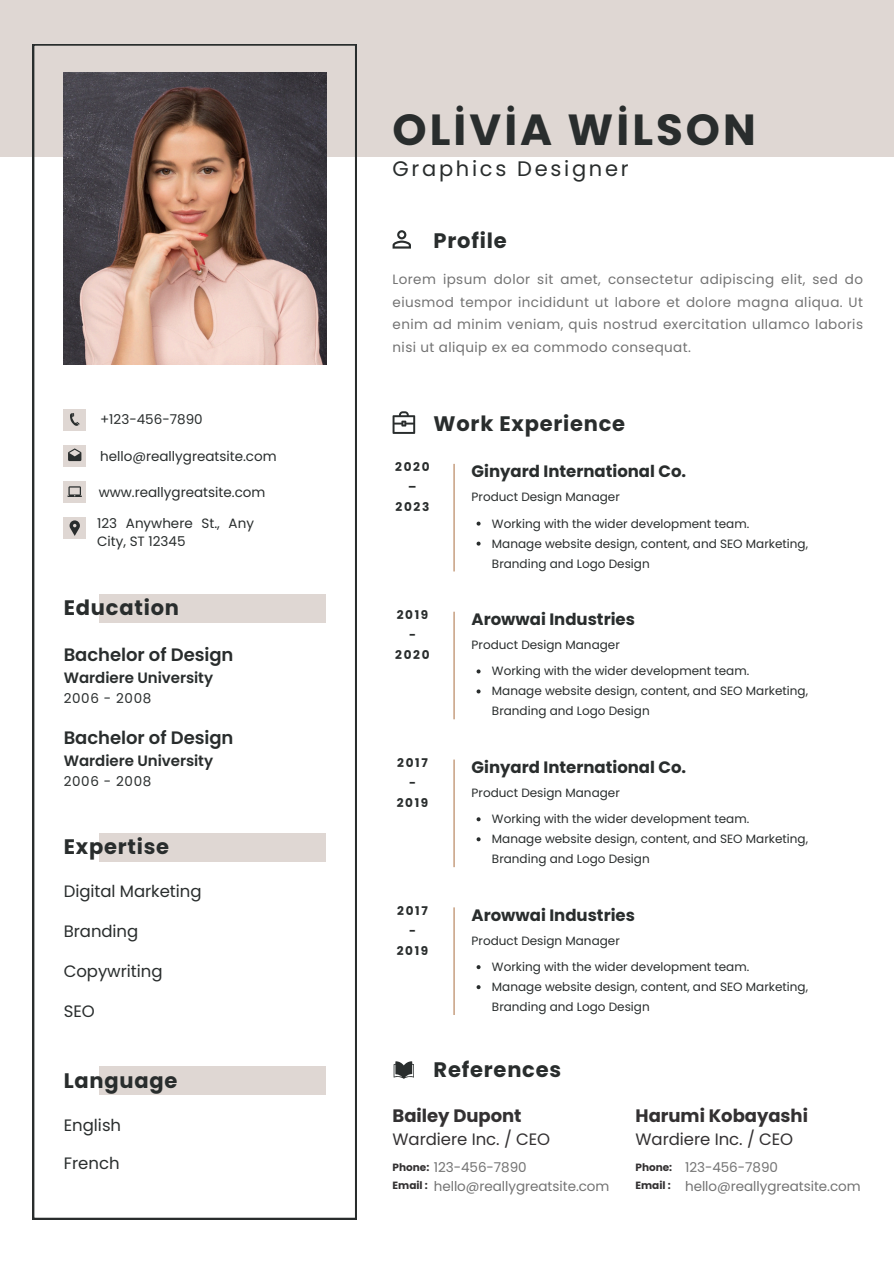
<style>
.page{position:relative;width:894px;height:1264px;background:#fff}
.page>*{position:absolute;margin:0;border:0;box-sizing:border-box;transform-origin:0 0}
.t1{font:700 43.5px "Poppins";letter-spacing:.07em;color:#292d2d}
.t2{font:700 21px "Poppins";letter-spacing:.035em;color:#292d2d}
.t3{font:21px "Poppins";letter-spacing:.13em;color:#292d2d}
.t4{font:600 18px "Poppins";letter-spacing:-.005em;color:#292d2d}
.t5{font:700 18px "Poppins";color:#333132}
.t6{font:700 16.5px "Poppins";color:#292d2d}
.t7{font:16.5px "Poppins";letter-spacing:-.005em;color:#292d2d}
.t8{font:16.5px "Poppins";letter-spacing:-.005em;color:#333132}
.t9{font:600 15px "Poppins";letter-spacing:-.005em;color:#292d2d}
.t10{font:13.5px/22.5px "Poppins";letter-spacing:-.005em;color:#737373;text-align:justify}
.t11{font:13.5px/18px "Poppins";color:#292d2d}
.t12{font:13.5px "Poppins";letter-spacing:.045em;color:#292d2d}
.t13{font:12px/20px "Poppins";color:#292d2d}
.t14{font:700 12px/20px "Poppins";letter-spacing:.14em;color:#292d2d;text-align:center}
.t15{font:700 10.5px "Poppins";color:#333132}
</style>
<div class="page">
<div style="left:0;top:0;width:893px;height:156px;background:#dfd7d3"></div>
<svg style="left:33px;top:44px;width:323px;height:1174px"></svg>
<img style="left:64px;top:73px;width:262px;height:291px">
<div style="left:99px;top:594px;width:226px;height:28px;background:#dfd7d3"></div>
<div style="left:99px;top:833px;width:226px;height:28px;background:#dfd7d3"></div>
<div style="left:99px;top:1066px;width:226px;height:28px;background:#dfd7d3"></div>
<div style="left:64px;top:517px;width:22px;height:22px;background:#dfd7d3"></div>
<svg style="left:69px;top:520px;width:11px;height:16px"></svg>
<div style="left:64px;top:408px;width:22px;height:22px;background:#dfd7d3"></div>
<svg style="left:70px;top:413px;width:9px;height:13px"></svg>
<div style="left:64px;top:445px;width:22px;height:22px;background:#dfd7d3"></div>
<svg style="left:68px;top:448px;width:13px;height:13px"></svg>
<div style="left:64px;top:481px;width:22px;height:22px;background:#dfd7d3"></div>
<svg style="left:67px;top:486px;width:15px;height:11px"></svg>
<hr style="left:453px;top:464px;width:1px;height:107px;background:#b37f56">
<svg style="left:476px;top:521px;width:4px;height:4px"></svg>
<svg style="left:476px;top:541px;width:4px;height:4px"></svg>
<hr style="left:453px;top:611px;width:1px;height:108px;background:#b37f56">
<svg style="left:476px;top:669px;width:4px;height:4px"></svg>
<svg style="left:476px;top:689px;width:4px;height:4px"></svg>
<hr style="left:453px;top:759px;width:1px;height:108px;background:#b37f56">
<svg style="left:476px;top:817px;width:4px;height:4px"></svg>
<svg style="left:476px;top:837px;width:4px;height:4px"></svg>
<hr style="left:453px;top:907px;width:1px;height:107px;background:#b37f56">
<svg style="left:476px;top:965px;width:4px;height:4px"></svg>
<svg style="left:476px;top:985px;width:4px;height:4px"></svg>
<svg style="left:392px;top:230px;width:18px;height:18px"></svg>
<svg style="left:392px;top:411px;width:23px;height:23px"></svg>
<svg style="left:393px;top:1061px;width:20px;height:17px"></svg>
<p class="t11" style="left:100px;top:410px;width:104px">+123-456-7890</p>
<p class="t11" style="left:100px;top:447px;width:178px">hello@reallygreatsite.com</p>
<p class="t11" style="left:99px;top:483px;width:168px">www.reallygreatsite.com</p>
<p class="t11" style="left:97px;top:514px;width:158px">123 Anywhere St., Any<br>City, ST 12345</p>
<h2 class="t2" style="left:64px;top:593px;width:117px">Education</h2>
<p class="t4" style="left:64px;top:642px;width:171px">Bachelor of Design</p>
<p class="t9" style="left:64px;top:667px;width:151px">Wardiere University</p>
<h5 class="t12" style="left:64px;top:688px;width:89px">2006 - 2008</h5>
<h2 class="t4" style="left:64px;top:725px;width:171px">Bachelor of Design</h2>
<p class="t9" style="left:64px;top:750px;width:151px">Wardiere University</p>
<p class="t12" style="left:64px;top:771px;width:89px">2006 - 2008</p>
<h6 class="t2" style="left:64px;top:832px;width:107px">Expertise</h6>
<p class="t7" style="left:64px;top:879px;width:139px">Digital Marketing</p>
<p class="t7" style="left:64px;top:919px;width:76px">Branding</p>
<p class="t7" style="left:64px;top:959px;width:100px">Copywriting</p>
<h5 class="t7" style="left:64px;top:999px;width:33px">SEO</h5>
<h4 class="t2" style="left:64px;top:1065px;width:115px">Language</h4>
<h6 class="t7" style="left:64px;top:1113px;width:59px">English</h6>
<h6 class="t7" style="left:64px;top:1151px;width:57px">French</h6>
<h1 class="t1" style="left:392px;top:99px;width:365px">OLİVİA WİLSON</h1>
<h6 class="t3" style="left:392px;top:154px;width:237px">Graphics Designer</h6>
<p class="t2" style="left:433px;top:226px;width:74px">Profile</p>
<h5 class="t10" style="left:392px;top:268px;width:472px">Lorem ipsum dolor sit amet, consectetur adipiscing elit, sed do eiusmod tempor incididunt ut labore et dolore magna aliqua. Ut enim ad minim veniam, quis nostrud exercitation ullamco laboris nisi ut aliquip ex ea commodo consequat.</h5>
<p class="t2" style="left:433px;top:409px;width:193px">Work Experience</p>
<h6 class="t14" style="left:395px;top:457px;width:36px">2020 –<br>2023</h6>
<h3 class="t6" style="left:471px;top:460px;width:216px">Ginyard International Co.</h3>
<h2 class="t13" style="left:471px;top:487px;width:150px">Product Design Manager</h2>
<p class="t13" style="left:492px;top:513px;width:259px">Working with the wider development team.</p>
<p class="t13" style="left:492px;top:533px;width:317px">Manage website design, content, and SEO Marketing,<br>Branding and Logo Design</p>
<p class="t14" style="left:395px;top:605px;width:36px">2019 -<br>2020</p>
<h2 class="t6" style="left:471px;top:607px;width:165px">Arowwai Industries</h2>
<p class="t13" style="left:471px;top:634px;width:150px">Product Design Manager</p>
<h5 class="t13" style="left:492px;top:661px;width:259px">Working with the wider development team.</h5>
<p class="t13" style="left:492px;top:681px;width:317px">Manage website design, content, and SEO Marketing,<br>Branding and Logo Design</p>
<p class="t14" style="left:396px;top:752px;width:33px">2017 -<br>2019</p>
<p class="t6" style="left:471px;top:755px;width:216px">Ginyard International Co.</p>
<p class="t13" style="left:471px;top:782px;width:150px">Product Design Manager</p>
<p class="t13" style="left:492px;top:809px;width:259px">Working with the wider development team.</p>
<h5 class="t13" style="left:492px;top:829px;width:317px">Manage website design, content, and SEO Marketing,<br>Branding and Logo Design</h5>
<p class="t14" style="left:396px;top:900px;width:33px">2017 -<br>2019</p>
<p class="t6" style="left:471px;top:903px;width:165px">Arowwai Industries</p>
<p class="t13" style="left:471px;top:930px;width:150px">Product Design Manager</p>
<p class="t13" style="left:492px;top:956px;width:259px">Working with the wider development team.</p>
<p class="t13" style="left:492px;top:976px;width:317px">Manage website design, content, and SEO Marketing,<br>Branding and Logo Design</p>
<h2 class="t2" style="left:433px;top:1054px;width:129px">References</h2>
<p class="t5" style="left:392px;top:1102px;width:130px">Bailey Dupont</p>
<p class="t15" style="left:392px;top:1159px;width:38px">Phone:</p>
<p class="t15" style="left:392px;top:1178px;width:37px">Email :</p>
<h5 class="t8" style="left:392px;top:1127px;width:159px">Wardiere Inc. / CEO</h5>
<p class="t10" style="left:433px;top:1155px;width:94px">123-456-7890</p>
<p class="t10" style="left:433px;top:1174px;width:177px">hello@reallygreatsite.com</p>
<p class="t5" style="left:635px;top:1102px;width:174px">Harumi Kobayashi</p>
<p class="t15" style="left:635px;top:1159px;width:38px">Phone:</p>
<h2 class="t15" style="left:635px;top:1178px;width:37px">Email :</h2>
<p class="t8" style="left:635px;top:1127px;width:159px">Wardiere Inc. / CEO</p>
<p class="t10" style="left:685px;top:1155px;width:94px">123-456-7890</p>
<p class="t10" style="left:685px;top:1174px;width:177px">hello@reallygreatsite.com</p>
</div>
